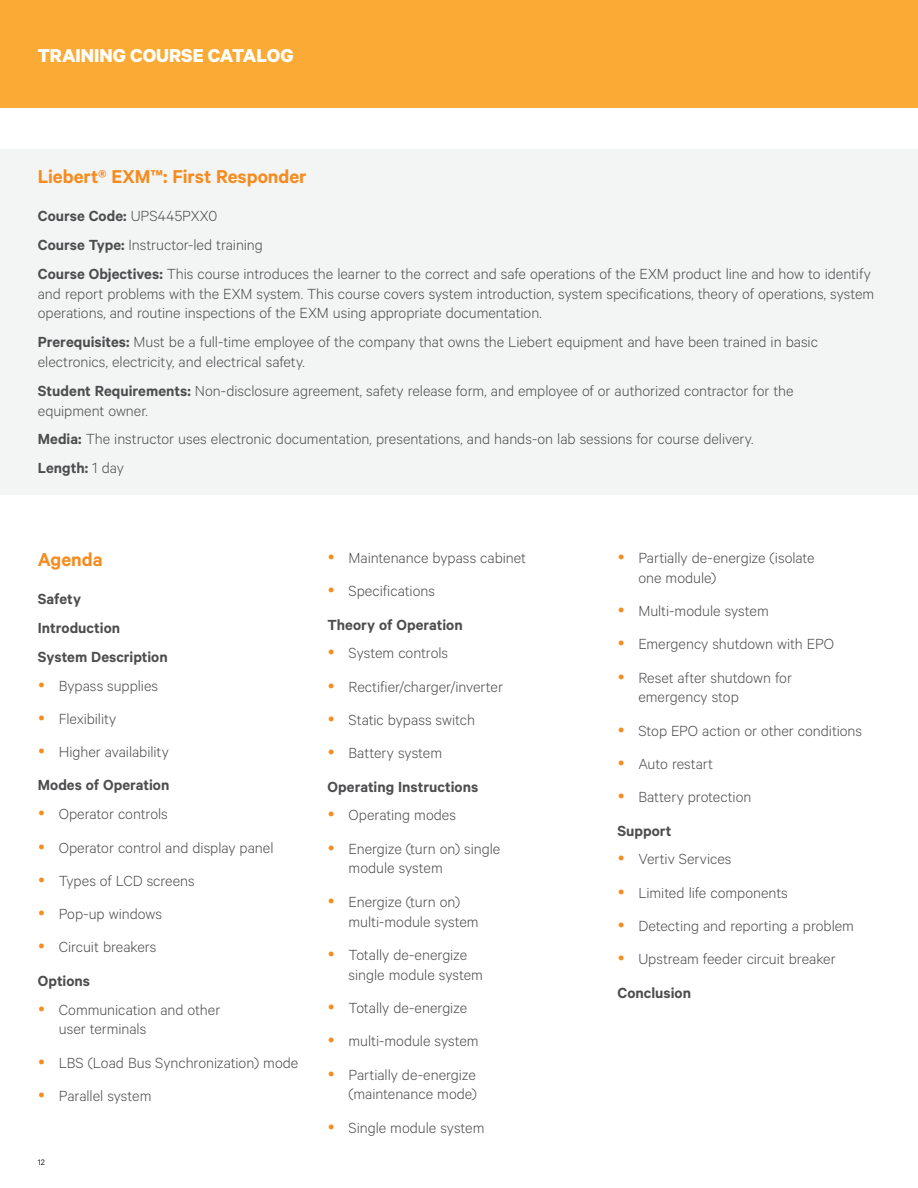
<style>
.page{position:relative;width:918px;height:1188px;background:#fff}
.page>*{position:absolute;margin:0;border:0;box-sizing:border-box;transform-origin:0 0}
.t1{font:600 21px "Calibre";color:#f68b1e}
.t2{font:700 21px "Calibre";color:#fff}
.t3{font:300 16.5px/33.3px "Calibre";color:#4d4d4f}
.t4{font:600 16.5px/28.8px "Calibre";color:#4d4d4f}
.t5{font:9px "Calibre";color:#231f20}
.s1{font-weight:600}
</style>
<div class="page">
<div style="left:0;top:0;width:918px;height:108px;background:#fbab35"></div>
<div style="left:0;top:149px;width:918px;height:346px;background:#f3f4f4"></div>
<p class="t2" style="left:38px;top:43px;width:257px">TRAINING COURSE CATALOG</p>
<p class="t1" style="left:38px;top:164px;width:270px">Liebert® EXM™: First Responder</p>
<p class="t3" style="left:38px;top:201px;width:835px;line-height:28.8px"><span class="s1">Course Code:</span> UPS445PXX0<br><span class="s1">Course Type:</span> Instructor-led training<br><span class="s1">Course Objectives:</span> This course introduces the learner to the correct and safe operations of the EXM product line and how to identify</p>
<p class="t3" style="left:38px;top:283px;width:838px;line-height:19.8px">and report problems with the EXM system. This course covers system introduction, system specifications, theory of operations, system operations, and routine inspections of the EXM using appropriate documentation.</p>
<p class="t3" style="left:38px;top:331px;width:782px;line-height:19.8px"><span class="s1">Prerequisites:</span> Must be a full-time employee of the company that owns the Liebert equipment and have been trained in basic electronics, electricity, and electrical safety.</p>
<p class="t3" style="left:38px;top:380px;width:757px;line-height:19.8px"><span class="s1">Student Requirements:</span> Non-disclosure agreement, safety release form, and employee of or authorized contractor for the equipment owner.</p>
<p class="t3" style="left:38px;top:424px;width:717px;line-height:28.8px"><span class="s1">Media:</span> The instructor uses electronic documentation, presentations, and hands-on lab sessions for course delivery.<br><span class="s1">Length:</span> 1 day</p>
<p class="t1" style="left:38px;top:547px;width:66px">Agenda</p>
<p class="t4" style="left:38px;top:584px;width:131px">Safety<br>Introduction<br>System Description</p>
<p class="t3" style="left:59px;top:668px;width:112px">Bypass supplies<br>Flexibility<br>Higher availability</p>
<p class="t4" style="left:38px;top:770px;width:133px">Modes of Operation</p>
<p class="t3" style="left:59px;top:797px;width:216px">Operator controls<br>Operator control and display panel<br>Types of LCD screens<br>Pop-up windows<br>Circuit breakers</p>
<p class="t4" style="left:38px;top:966px;width:54px">Options</p>
<p class="t3" style="left:59px;top:999px;width:163px;line-height:19.8px">Communication and other user terminals</p>
<p class="t3" style="left:59px;top:1045px;width:241px">LBS (Load Bus Synchronization) mode<br>Parallel system</p>
<p class="t5" style="left:38px;top:1157px;width:9px">12</p>
<p class="t3" style="left:349px;top:540px;width:179px">Maintenance bypass cabinet<br>Specifications</p>
<p class="t4" style="left:328px;top:610px;width:137px">Theory of Operation</p>
<p class="t3" style="left:349px;top:636px;width:156px">System controls<br>Rectifier/charger/inverter<br>Static bypass switch<br>Battery system</p>
<p class="t4" style="left:328px;top:772px;width:152px">Operating Instructions</p>
<p class="t3" style="left:349px;top:798px;width:153px">Operating modes<br>Energize (turn on) single</p>
<p class="t3" style="left:349px;top:851px;width:113px">module system<br>Energize (turn on)</p>
<p class="t3" style="left:349px;top:904px;width:132px">multi-module system<br>Totally de-energize</p>
<p class="t3" style="left:349px;top:957px;width:136px">single module system<br>Totally de-energize multi-module system<br>Partially de-energize</p>
<p class="t3" style="left:349px;top:1077px;width:137px">(maintenance mode)<br>Single module system</p>
<p class="t3" style="left:638px;top:547px;width:178px;line-height:19.8px">Partially de-energize (isolate one module)</p>
<p class="t3" style="left:638px;top:594px;width:197px">Multi-module system<br>Emergency shutdown with EPO<br>Reset after shutdown for</p>
<p class="t3" style="left:638px;top:680px;width:225px">emergency stop<br>Stop EPO action or other conditions<br>Auto restart<br>Battery protection</p>
<p class="t4" style="left:617px;top:816px;width:56px">Support</p>
<p class="t3" style="left:638px;top:842px;width:217px">Vertiv Services<br>Limited life components<br>Detecting and reporting a problem<br>Upstream feeder circuit breaker</p>
<p class="t4" style="left:617px;top:978px;width:75px">Conclusion</p>
</div>
